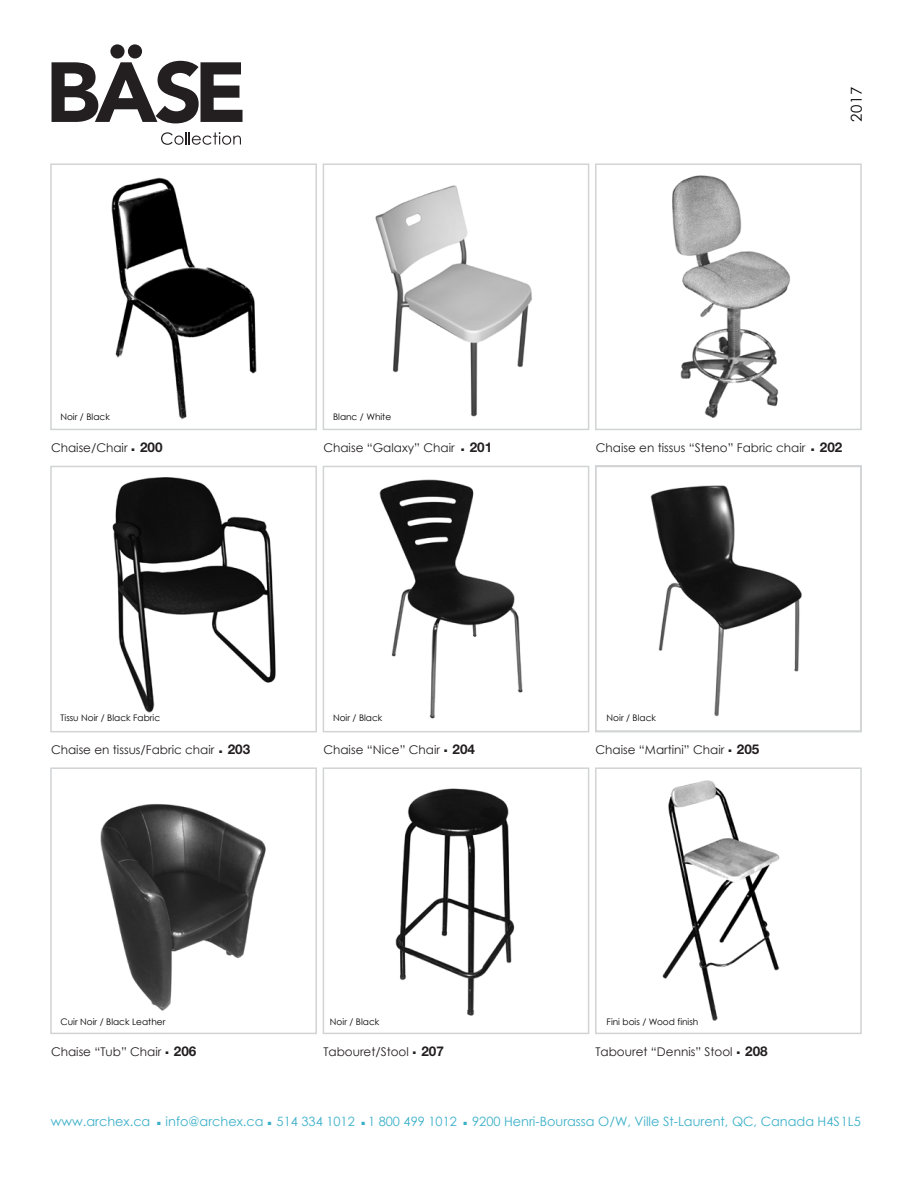
<style>
.page{position:relative;width:918px;height:1188px;background:#fff}
.page>*{position:absolute;margin:0;border:0;box-sizing:border-box;transform-origin:0 0}
.t1{font:15px "Century Gothic";color:#000}
.t2{font:12.9px "Century Gothic";color:#3bb0c9}
.t3{font:12px "Century Gothic";color:#231f20}
.t4{font:9px "Century Gothic";color:#000}
.s1{font-family:"Helvetica Neue LT Std";font-weight:700;font-size:16.5px}
.s2{font-family:"Helvetica Neue LT Std";font-weight:700;font-size:13.5px}
</style>
<div class="page">
<svg style="left:161px;top:132px;width:80px;height:13px"></svg>
<img style="left:111px;top:177px;width:146px;height:243px">
<div style="left:50px;top:163px;width:267px;height:267px;border:2px solid #d1d3d4"></div>
<div style="left:323px;top:163px;width:266px;height:267px;border:2px solid #d1d3d4"></div>
<img style="left:650px;top:485px;width:152px;height:232px">
<div style="left:595px;top:163px;width:267px;height:267px;border:2px solid #d1d3d4"></div>
<img style="left:112px;top:477px;width:164px;height:236px">
<div style="left:50px;top:466px;width:267px;height:266px;border:2px solid #d1d3d4"></div>
<img style="left:379px;top:479px;width:144px;height:240px">
<div style="left:323px;top:466px;width:266px;height:266px;border:2px solid #d1d3d4"></div>
<img style="left:375px;top:185px;width:157px;height:232px">
<div style="left:595px;top:466px;width:267px;height:266px;border:2px solid #d1d3d4"></div>
<img style="left:672px;top:175px;width:118px;height:243px">
<svg style="left:52px;top:44px;width:191px;height:79px"></svg>
<div style="left:50px;top:767px;width:267px;height:267px;border:2px solid #d1d3d4"></div>
<div style="left:323px;top:767px;width:266px;height:267px;border:2px solid #d1d3d4"></div>
<div style="left:595px;top:767px;width:267px;height:267px;border:2px solid #d1d3d4"></div>
<img style="left:395px;top:788px;width:120px;height:228px">
<img style="left:100px;top:804px;width:166px;height:207px">
<img style="left:662px;top:780px;width:118px;height:241px">
<p class="t1" style="left:847px;top:122px;width:37px;rotate:-90deg">2017</p>
<p class="t4" style="left:60px;top:411px;width:51px">Noir / Black</p>
<p class="t4" style="left:333px;top:411px;width:60px">Blanc / White</p>
<p class="t3" style="left:51px;top:440px;width:113px">Chaise/Chair <span class="s1">.</span> <span class="s2">200</span></p>
<p class="t3" style="left:323px;top:440px;width:170px">Chaise “Galaxy” Chair <span class="s1">.</span> <span class="s2">201</span></p>
<p class="t3" style="left:596px;top:440px;width:248px">Chaise en tissus “Steno” Fabric chair <span class="s1">.</span> <span class="s2">202</span></p>
<p class="t4" style="left:60px;top:712px;width:101px">Tissu Noir / Black Fabric</p>
<p class="t4" style="left:333px;top:712px;width:51px">Noir / Black</p>
<p class="t4" style="left:607px;top:712px;width:51px">Noir / Black</p>
<p class="t3" style="left:51px;top:743px;width:201px">Chaise en tissus/Fabric chair <span class="s1">.</span> <span class="s2">203</span></p>
<p class="t3" style="left:323px;top:743px;width:153px">Chaise “Nice” Chair <sup>.</sup> <span class="s2">204</span></p>
<p class="t3" style="left:595px;top:743px;width:165px">Chaise “Martini” Chair <sup>.</sup> <span class="s2">205</span></p>
<p class="t4" style="left:60px;top:1016px;width:106px">Cuir Noir / Black Leather</p>
<p class="t4" style="left:330px;top:1016px;width:51px">Noir / Black</p>
<p class="t4" style="left:607px;top:1016px;width:93px">Fini bois / Wood finish</p>
<p class="t3" style="left:51px;top:1044px;width:147px">Chaise “Tub” Chair <sup>.</sup> <span class="s2">206</span></p>
<p class="t3" style="left:323px;top:1044px;width:122px">Tabouret/Stool <sup>.</sup> <span class="s2">207</span></p>
<p class="t3" style="left:595px;top:1044px;width:174px">Tabouret “Dennis” Stool <sup>.</sup> <span class="s2">208</span></p>
<p class="t2" style="left:51px;top:1114px;width:811px">www.archex.ca <sup>.</sup> info@archex.ca <sup>.</sup> 514 334 1012 <sup>.</sup> 1 800 499 1012 <sup>.</sup> 9200 Henri-Bourassa O/W, Ville St-Laurent, QC, Canada H4S1L5</p>
</div>
